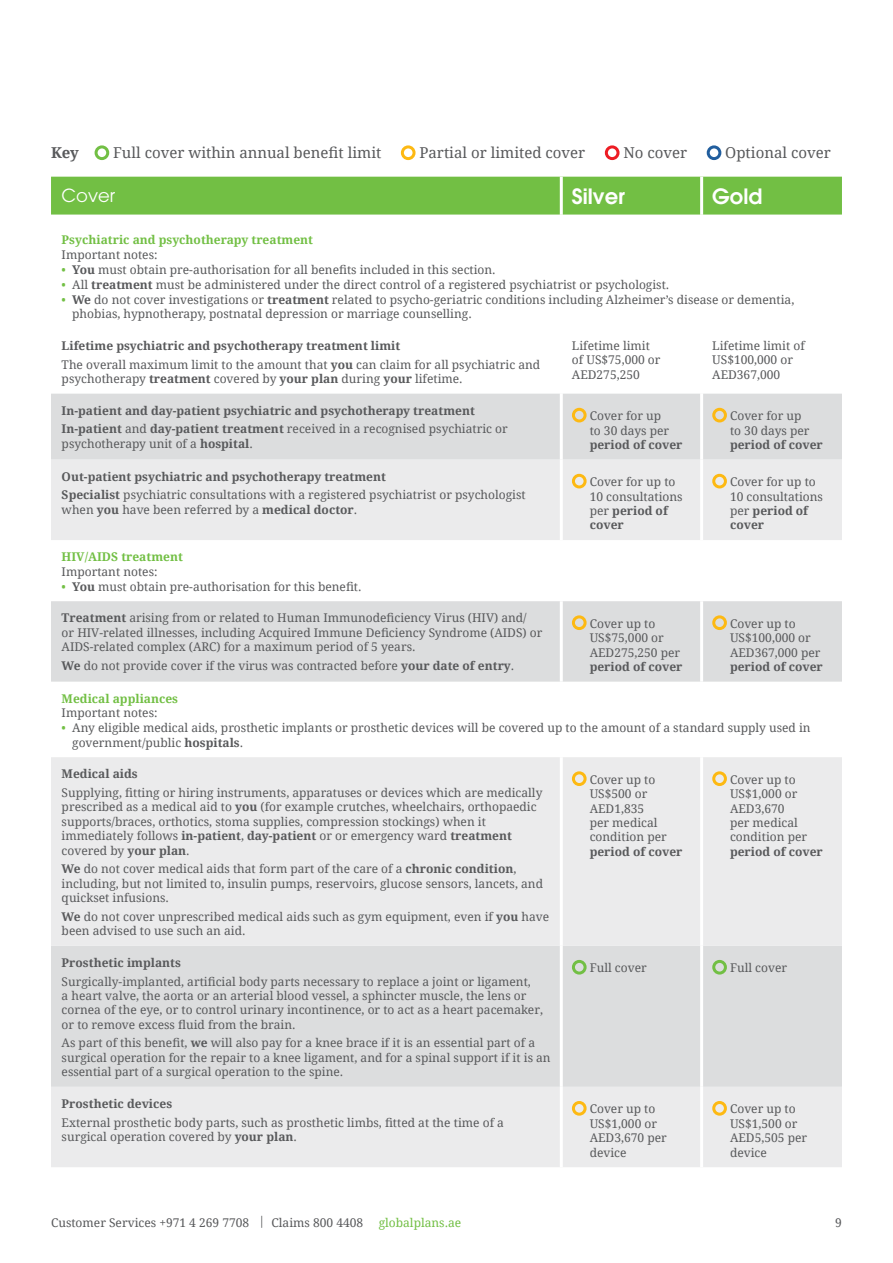
<style>
.page{position:relative;width:893px;height:1263px;background:#fff}
.page>*{position:absolute;margin:0;border:0;box-sizing:border-box;transform-origin:0 0}
.t1{font:600 21px "ITC Avant Garde Pro";color:#fff}
.t2{font:18px "ITC Avant Garde Pro";color:#fff}
.t3{font:15px "Droid Serif";color:#58595b}
.t4{font:700 15px "Droid Serif";color:#58595b}
.t5{font:12px/14.4px "Droid Serif";color:#58595b}
.t6{font:700 12px/18.6px "Droid Serif";color:#58595b}
.t7{font:700 12px "Droid Serif";color:#72bf44}
.t8{font:12px "Droid Serif";color:#72bf44}
.s1{color:#72bf44}
.s2{font-weight:700}
.s3{font-weight:400}
</style>
<div class="page">
<svg style="left:51px;top:393px;width:791px;height:1px"></svg>
<div style="left:51px;top:394px;width:791px;height:66px;background:#dcddde"></div>
<svg style="left:51px;top:460px;width:791px;height:707px;fill:#ebebec"></svg>
<hr style="left:560px;top:329px;width:3px;height:65px;background:#fff">
<hr style="left:560px;top:394px;width:3px;height:66px;background:#fff">
<hr style="left:560px;top:460px;width:3px;height:80px;background:#fff">
<hr style="left:560px;top:601px;width:3px;height:81px;background:#fff">
<hr style="left:560px;top:757px;width:3px;height:189px;background:#fff">
<hr style="left:560px;top:946px;width:3px;height:141px;background:#fff">
<hr style="left:560px;top:1087px;width:3px;height:80px;background:#fff">
<div style="left:51px;top:177px;width:791px;height:38px;background:#72bf44"></div>
<hr style="left:700px;top:329px;width:3px;height:65px;background:#fff">
<hr style="left:700px;top:394px;width:3px;height:66px;background:#fff">
<hr style="left:700px;top:460px;width:3px;height:80px;background:#fff">
<hr style="left:700px;top:601px;width:3px;height:81px;background:#fff">
<hr style="left:700px;top:757px;width:3px;height:189px;background:#fff">
<hr style="left:700px;top:946px;width:3px;height:141px;background:#fff">
<hr style="left:700px;top:1087px;width:3px;height:80px;background:#fff">
<div style="left:572px;top:408px;width:15px;height:14px;border:3px solid #fdb913;border-radius:50%"></div>
<div style="left:712px;top:408px;width:15px;height:14px;border:3px solid #fdb913;border-radius:50%"></div>
<div style="left:572px;top:474px;width:15px;height:14px;border:3px solid #fdb913;border-radius:50%"></div>
<div style="left:712px;top:474px;width:15px;height:14px;border:3px solid #fdb913;border-radius:50%"></div>
<div style="left:572px;top:615px;width:15px;height:15px;border:3px solid #fdb913;border-radius:50%"></div>
<div style="left:712px;top:615px;width:15px;height:15px;border:3px solid #fdb913;border-radius:50%"></div>
<div style="left:572px;top:771px;width:15px;height:15px;border:3px solid #fdb913;border-radius:50%"></div>
<div style="left:712px;top:771px;width:15px;height:15px;border:3px solid #fdb913;border-radius:50%"></div>
<div style="left:572px;top:960px;width:15px;height:14px;border:3px solid #72bf44;border-radius:50%"></div>
<div style="left:712px;top:960px;width:15px;height:14px;border:3px solid #72bf44;border-radius:50%"></div>
<div style="left:572px;top:1101px;width:15px;height:15px;border:3px solid #fdb913;border-radius:50%"></div>
<div style="left:712px;top:1101px;width:15px;height:15px;border:3px solid #fdb913;border-radius:50%"></div>
<div style="left:95px;top:145px;width:14px;height:15px;border:3px solid #72bf44;border-radius:50%"></div>
<div style="left:401px;top:145px;width:15px;height:15px;border:3px solid #fdb913;border-radius:50%"></div>
<div style="left:605px;top:145px;width:14px;height:15px;border:3px solid #ed1d24;border-radius:50%"></div>
<div style="left:707px;top:145px;width:14px;height:15px;border:3px solid #215e9e;border-radius:50%"></div>
<p class="t4" style="left:51px;top:142px;width:29px">Key</p>
<p class="t3" style="left:113px;top:142px;width:270px">Full cover within annual benefit limit</p>
<p class="t3" style="left:419px;top:142px;width:167px">Partial or limited cover</p>
<p class="t3" style="left:623px;top:142px;width:65px">No cover</p>
<p class="t3" style="left:725px;top:142px;width:107px">Optional cover</p>
<h2 class="t2" style="left:62px;top:184px;width:55px">Cover</h2>
<h1 class="t1" style="left:572px;top:183px;width:54px">Silver</h1>
<h1 class="t1" style="left:712px;top:183px;width:51px">Gold</h1>
<p class="t7" style="left:62px;top:232px;width:253px">Psychiatric and psychotherapy treatment</p>
<p class="t5" style="left:62px;top:247px;width:97px">Important notes:</p>
<p class="t5" style="left:62px;top:262px;width:436px"><span class="s1">•</span> <span class="s2">You</span> must obtain pre-authorisation for all benefits included in this section.</p>
<p class="t5" style="left:62px;top:277px;width:609px"><span class="s1">•</span> All <span class="s2">treatment</span> must be administered under the direct control of a registered psychiatrist or psychologist.</p>
<p class="t5" style="left:72px;top:292px;width:724px;text-indent:-11px"><span class="s1">•</span> <span class="s2">We</span> do not cover investigations or <span class="s2">treatment</span> related to psycho-geriatric conditions including Alzheimer’s disease or dementia, phobias, hypnotherapy, postnatal depression or marriage counselling.</p>
<p class="t5" style="left:62px;top:336px;width:480px;line-height:18.6px"><span class="s2">Lifetime psychiatric and psychotherapy treatment limit<br></span>The overall maximum limit to the amount that <span class="s2">you</span> can claim for all psychiatric and</p>
<p class="t5" style="left:62px;top:371px;width:403px">psychotherapy <span class="s2">treatment</span> covered by <span class="s2">your plan</span> during <span class="s2">your</span> lifetime.</p>
<p class="t5" style="left:572px;top:338px;width:90px">Lifetime limit of US$75,000 or<br>AED275,250</p>
<p class="t5" style="left:712px;top:338px;width:94px">Lifetime limit of<br>US$100,000 or<br>AED367,000</p>
<p class="t6" style="left:62px;top:401px;width:448px">In-patient and day-patient psychiatric and psychotherapy treatment<br>In-patient <span class="s3">and</span> day-patient treatment <span class="s3">received in a recognised psychiatric or</span></p>
<p class="t5" style="left:62px;top:436px;width:193px">psychotherapy unit of a <span class="s2">hospital</span>.</p>
<p class="t5" style="left:62px;top:467px;width:466px;line-height:18.6px"><span class="s2">Out-patient psychiatric and psychotherapy treatment<br>Specialist</span> psychiatric consultations with a registered psychiatrist or psychologist</p>
<p class="t5" style="left:62px;top:502px;width:297px">when <span class="s2">you</span> have been referred by a <span class="s2">medical doctor</span>.</p>
<p class="t7" style="left:62px;top:548px;width:123px">HIV/AIDS treatment</p>
<p class="t5" style="left:62px;top:564px;width:97px">Important notes:</p>
<p class="t5" style="left:62px;top:579px;width:301px"><span class="s1">•</span> <span class="s2">You</span> must obtain pre-authorisation for this benefit.</p>
<p class="t5" style="left:62px;top:610px;width:482px"><span class="s2">Treatment</span> arising from or related to Human Immunodeficiency Virus (HIV) and/<br>or HIV-related illnesses, including Acquired Immune Deficiency Syndrome (AIDS) or<br>AIDS-related complex (ARC) for a maximum period of 5 years.</p>
<p class="t5" style="left:62px;top:658px;width:454px"><span class="s2">We</span> do not provide cover if the virus was contracted before <span class="s2">your date of entry</span>.</p>
<p class="t5" style="left:590px;top:408px;width:81px">Cover for up to 30 days per</p>
<p class="t6" style="left:590px;top:435px;width:94px">period of cover</p>
<p class="t5" style="left:730px;top:408px;width:81px">Cover for up to 30 days per</p>
<p class="t6" style="left:730px;top:435px;width:94px">period of cover</p>
<p class="t5" style="left:590px;top:474px;width:94px">Cover for up to<br>10 consultations per <span class="s2">period of cover</span></p>
<p class="t5" style="left:730px;top:474px;width:94px">Cover for up to<br>10 consultations per <span class="s2">period of cover</span></p>
<p class="t5" style="left:590px;top:616px;width:92px">Cover up to<br>US$75,000 or<br>AED275,250 per</p>
<p class="t6" style="left:590px;top:657px;width:94px">period of cover</p>
<p class="t5" style="left:730px;top:616px;width:92px">Cover up to<br>US$100,000 or<br>AED367,000 per</p>
<p class="t6" style="left:730px;top:657px;width:94px">period of cover</p>
<p class="t7" style="left:62px;top:690px;width:118px">Medical appliances</p>
<p class="t5" style="left:62px;top:705px;width:97px">Important notes:</p>
<p class="t5" style="left:72px;top:720px;width:740px;text-indent:-11px"><span class="s1">•</span> Any eligible medical aids, prosthetic implants or prosthetic devices will be covered up to the amount of a standard supply used in government/public <span class="s2">hospitals</span>.</p>
<p class="t6" style="left:62px;top:764px;width:78px">Medical aids</p>
<p class="t5" style="left:62px;top:785px;width:482px">Supplying, fitting or hiring instruments, apparatuses or devices which are medically prescribed as a medical aid to <span class="s2">you</span> (for example crutches, wheelchairs, orthopaedic supports/braces, orthotics, stoma supplies, compression stockings) when it immediately follows <span class="s2">in-patient</span>, <span class="s2">day-patient</span> or or emergency ward <span class="s2">treatment </span>covered by <span class="s2">your plan</span>.</p>
<p class="t5" style="left:62px;top:861px;width:483px"><span class="s2">We</span> do not cover medical aids that form part of the care of a <span class="s2">chronic condition</span>, including, but not limited to, insulin pumps, reservoirs, glucose sensors, lancets, and quickset infusions.</p>
<p class="t5" style="left:62px;top:909px;width:489px"><span class="s2">We</span> do not cover unprescribed medical aids such as gym equipment, even if <span class="s2">you</span> have been advised to use such an aid.</p>
<p class="t5" style="left:590px;top:772px;width:79px">Cover up to<br>US$500 or<br>AED1,835<br>per medical condition per</p>
<p class="t6" style="left:590px;top:842px;width:94px">period of cover</p>
<p class="t5" style="left:730px;top:772px;width:79px">Cover up to<br>US$1,000 or<br>AED3,670<br>per medical condition per</p>
<p class="t6" style="left:730px;top:842px;width:94px">period of cover</p>
<p class="t6" style="left:62px;top:953px;width:121px">Prosthetic implants</p>
<p class="t5" style="left:62px;top:974px;width:483px">Surgically-implanted, artificial body parts necessary to replace a joint or ligament,<br>a heart valve, the aorta or an arterial blood vessel, a sphincter muscle, the lens or cornea of the eye, or to control urinary incontinence, or to act as a heart pacemaker, or to remove excess fluid from the brain.</p>
<p class="t5" style="left:62px;top:1035px;width:490px">As part of this benefit, <span class="s2">we</span> will also pay for a knee brace if it is an essential part of a surgical operation for the repair to a knee ligament, and for a spinal support if it is an essential part of a surgical operation to the spine.</p>
<p class="t6" style="left:62px;top:1094px;width:112px">Prosthetic devices</p>
<p class="t5" style="left:62px;top:1115px;width:444px">External prosthetic body parts, such as prosthetic limbs, fitted at the time of a surgical operation covered by <span class="s2">your plan</span>.</p>
<p class="t5" style="left:590px;top:960px;width:59px">Full cover</p>
<p class="t5" style="left:730px;top:960px;width:59px">Full cover</p>
<p class="t5" style="left:590px;top:1101px;width:79px">Cover up to<br>US$1,000 or<br>AED3,670 per device</p>
<p class="t5" style="left:730px;top:1101px;width:79px">Cover up to<br>US$1,500 or<br>AED5,505 per device</p>
<p class="t5" style="left:51px;top:1215px;width:314px">Customer Services +971 4 269 7708 | Claims 800 4408</p>
<p class="t8" style="left:379px;top:1214px;width:84px">globalplans.ae</p>
<p class="t5" style="left:835px;top:1215px;width:8px">9</p>
</div>
